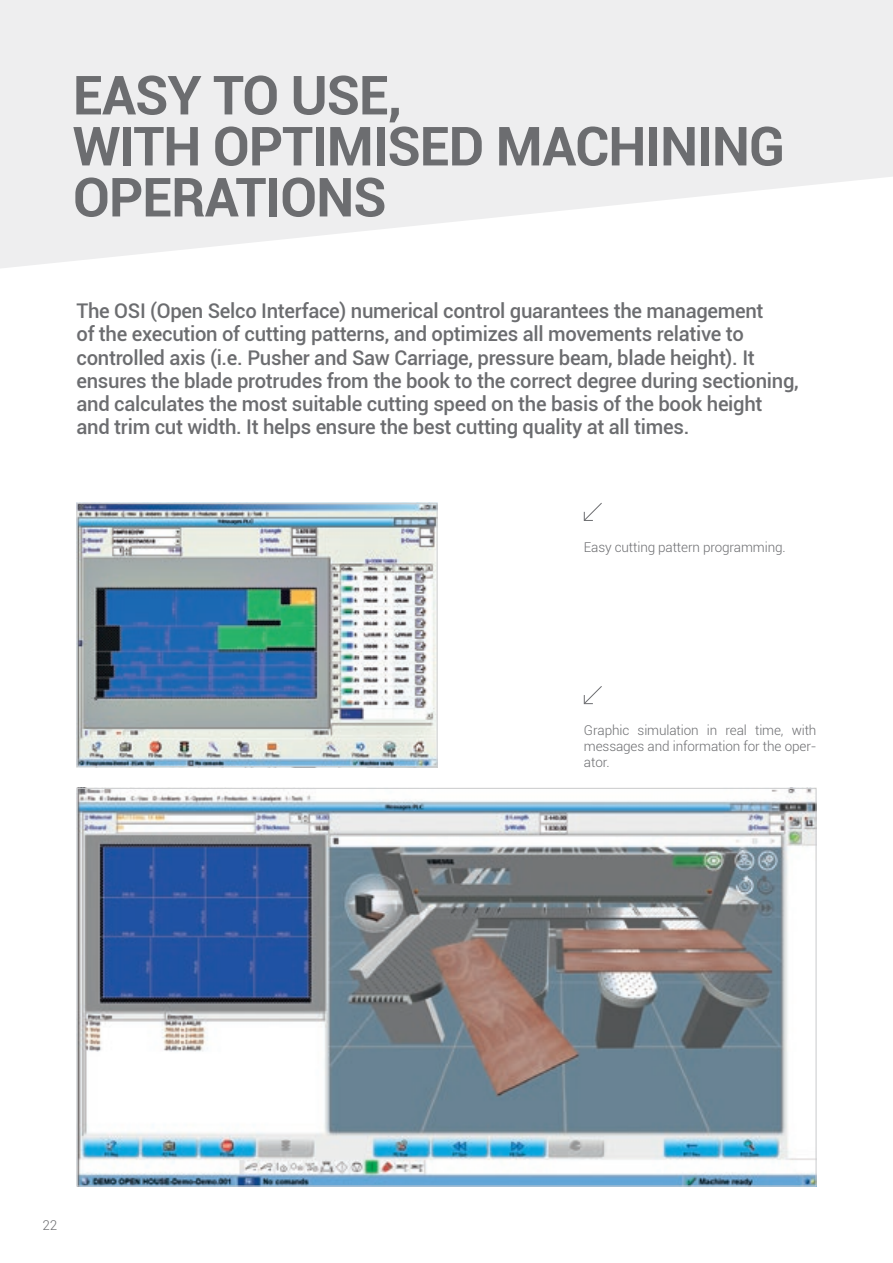
<style>
.page{position:relative;width:893px;height:1263px;background:#fff}
.page>*{position:absolute;margin:0;border:0;box-sizing:border-box;transform-origin:0 0}
._1_TITOLO_GRIGIO{font:700 54px/51px "Roboto";letter-spacing:-.02em;color:#6c6d70}
.t1{font:500 20.25px/23.2px "Roboto";letter-spacing:-.015em;color:#6c6d70}
.t2{font:300 13.5px/16.2px "Roboto";letter-spacing:-.01em;color:#6c6d70;text-align:justify}
</style>
<div class="page">
<svg style="left:0;top:0;width:893px;height:268px;fill:#eeeeef"></svg>
<img style="left:79px;top:505px;width:356px;height:260px">
<div style="left:77px;top:503px;width:360px;height:264px;border:1px solid #c9cacc"></div>
<img style="left:79px;top:790px;width:735px;height:394px">
<svg style="left:583px;top:502px;width:19px;height:19px"></svg>
<svg style="left:583px;top:686px;width:19px;height:18px"></svg>
<p class="_1_TITOLO_GRIGIO" style="left:73px;top:68px;width:713px">EASY TO USE,<br>WITH OPTIMISED MACHINING<br>OPERATIONS</p>
<p class="t1" style="left:77px;top:298px;width:724px">The OSI (Open Selco Interface) numerical control guarantees the management<br>of the execution of cutting patterns, and optimizes all movements relative to controlled axis (i.e. Pusher and Saw Carriage, pressure beam, blade height). It ensures the blade protrudes from the book to the correct degree during sectioning, and calculates the most suitable cutting speed on the basis of the book height and trim cut width. It helps ensure the best cutting quality at all times.</p>
<p class="t2" style="left:584px;top:538px;width:203px">Easy cutting pattern programming.</p>
<p class="t2" style="left:584px;top:721px;width:234px">Graphic simulation in real time, with messages and information for the oper&shy;ator.</p>
<p class="t2" style="left:42px;top:1216px;width:16px">22</p>
</div>
